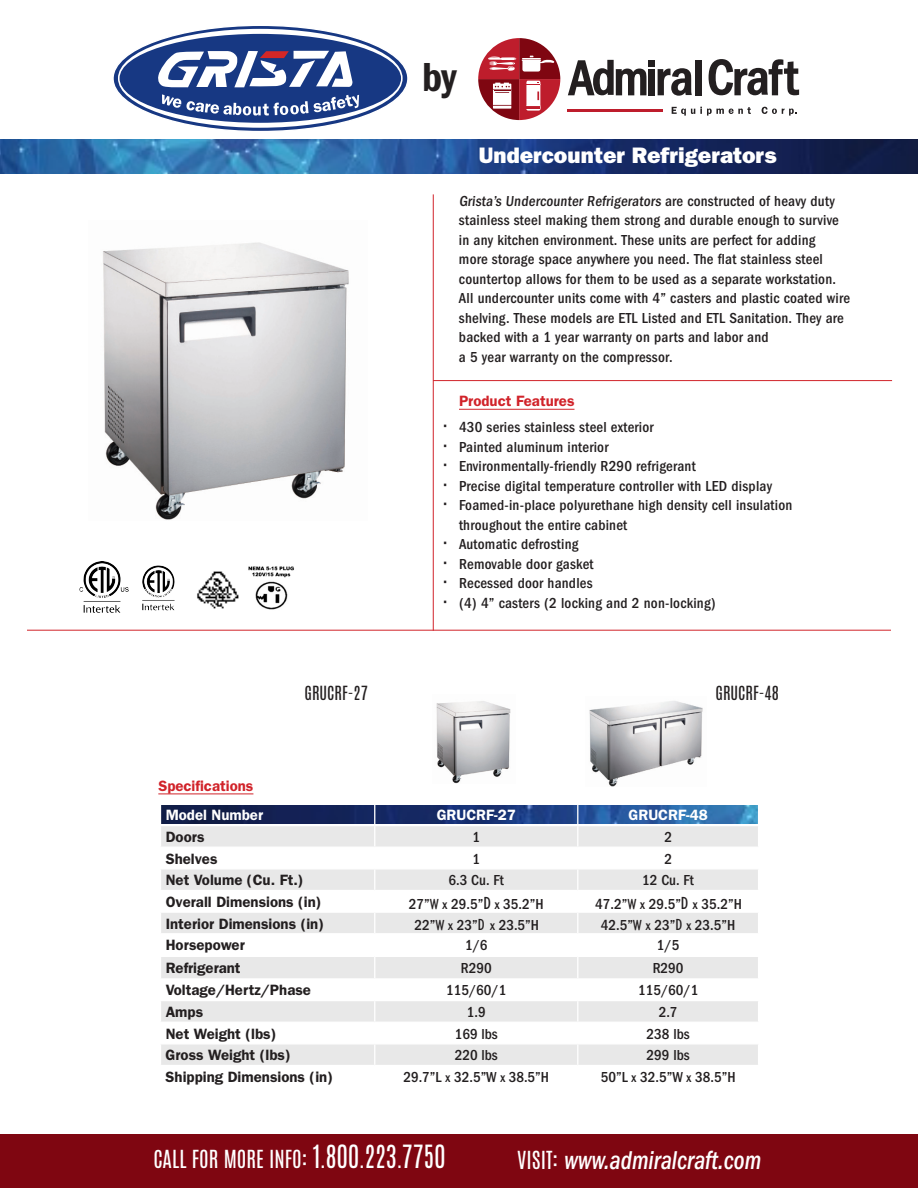
<style>
.page{position:relative;width:918px;height:1188px;background:#fff}
.page>*{position:absolute;margin:0;border:0;box-sizing:border-box;transform-origin:0 0}
.t1{font:600 condensed 42px "Franklin Gothic";color:#231f20}
.t2{font:italic 500 condensed 26.7px "Franklin Gothic";color:#fff;scale:.88 1}
.t3{font:800 22.5px "Franklin Gothic";color:#fff}
.t4{font:20.85px "Antonio";color:#fff}
.SKU-net{font:16.35px "Antonio";color:#231f20}
.t5{font:500 condensed 15px/19.5px "Franklin Gothic";letter-spacing:.015em;color:#231f20}
.t6{font:600 15px "Franklin Gothic";color:#231f20}
.t7{font:600 15px "Franklin Gothic";color:#fff}
.underlined-head{font:600 15px "Franklin Gothic";color:#d1232a}
.s1{font-size:18px}
.s2{font-family:"Gill Sans";font-weight:400}
.s3{font-size:13.5px}
.s4{font-family:"Gill Sans";font-weight:400;font-size:18px}
.s5{font-family:"Gill Sans";font-weight:400;font-size:16.5px}
.s6{font-size:26.7px}
.s7{font-family:"Antonio";font-weight:400;font-style:normal;font-stretch:normal;font-size:20.85px}
</style>
<div class="page">
<svg style="left:118px;top:29px;width:285px;height:99px"></svg>
<img style="left:0;top:140px;width:918px;height:34px">
<svg style="left:478px;top:38px;width:82px;height:82px"></svg>
<svg style="left:568px;top:60px;width:78px;height:35px"></svg>
<div style="left:649px;top:69px;width:6px;height:26px;background:#231f20"></div>
<div style="left:648px;top:60px;width:7px;height:7px;background:#231f20"></div>
<svg style="left:658px;top:68px;width:34px;height:28px"></svg>
<div style="left:695px;top:60px;width:6px;height:35px;background:#231f20"></div>
<svg style="left:709px;top:59px;width:90px;height:36px"></svg>
<hr style="left:567px;top:110px;width:96px;height:2px;background:#be1d2c">
<svg style="left:672px;top:107px;width:79px;height:9px"></svg>
<svg style="left:762px;top:107px;width:35px;height:9px"></svg>
<div style="left:0;top:1134px;width:918px;height:54px;background:#7f0611"></div>
<img style="left:161px;top:805px;width:597px;height:19px">
<img style="left:83px;top:561px;width:46px;height:35px">
<img style="left:142px;top:565px;width:33px;height:30px">
<img style="left:197px;top:571px;width:42px;height:38px">
<img style="left:248px;top:566px;width:46px;height:44px">
<hr style="left:433px;top:194px;width:1px;height:437px;background:#d1232a">
<img style="left:436px;top:701px;width:75px;height:82px">
<img style="left:103px;top:242px;width:246px;height:278px">
<svg style="left:161px;top:826px;width:597px;height:239px;fill:#e8e8e8"></svg>
<hr style="left:160px;top:847px;width:215px;height:1px;background:#fff">
<hr style="left:375px;top:847px;width:203px;height:1px;background:#fff">
<hr style="left:578px;top:847px;width:181px;height:1px;background:#fff">
<hr style="left:160px;top:868px;width:215px;height:2px;background:#fff">
<hr style="left:375px;top:868px;width:203px;height:2px;background:#fff">
<hr style="left:578px;top:868px;width:181px;height:2px;background:#fff">
<hr style="left:160px;top:890px;width:215px;height:1px;background:#fff">
<hr style="left:375px;top:890px;width:203px;height:1px;background:#fff">
<hr style="left:578px;top:890px;width:181px;height:1px;background:#fff">
<hr style="left:160px;top:911px;width:215px;height:2px;background:#fff">
<hr style="left:375px;top:911px;width:203px;height:2px;background:#fff">
<hr style="left:578px;top:911px;width:181px;height:2px;background:#fff">
<hr style="left:160px;top:933px;width:215px;height:1px;background:#fff">
<hr style="left:375px;top:933px;width:203px;height:1px;background:#fff">
<hr style="left:578px;top:933px;width:181px;height:1px;background:#fff">
<hr style="left:160px;top:956px;width:215px;height:1px;background:#fff">
<hr style="left:375px;top:956px;width:203px;height:1px;background:#fff">
<hr style="left:578px;top:956px;width:181px;height:1px;background:#fff">
<hr style="left:160px;top:978px;width:215px;height:2px;background:#fff">
<hr style="left:375px;top:978px;width:203px;height:2px;background:#fff">
<hr style="left:578px;top:978px;width:181px;height:2px;background:#fff">
<hr style="left:160px;top:1000px;width:215px;height:1px;background:#fff">
<hr style="left:375px;top:1000px;width:203px;height:1px;background:#fff">
<hr style="left:578px;top:1000px;width:181px;height:1px;background:#fff">
<hr style="left:160px;top:1022px;width:215px;height:1px;background:#fff">
<hr style="left:375px;top:1022px;width:203px;height:1px;background:#fff">
<hr style="left:578px;top:1022px;width:181px;height:1px;background:#fff">
<hr style="left:160px;top:1043px;width:215px;height:2px;background:#fff">
<hr style="left:375px;top:1043px;width:203px;height:2px;background:#fff">
<hr style="left:578px;top:1043px;width:181px;height:2px;background:#fff">
<svg style="left:374px;top:805px;width:1px;height:260px"></svg>
<svg style="left:577px;top:805px;width:1px;height:260px"></svg>
<hr style="left:459px;top:409px;width:116px;height:1px;background:#d1232a">
<hr style="left:433px;top:380px;width:459px;height:1px;background:#d1232a">
<hr style="left:27px;top:630px;width:864px;height:1px;background:#d1232a">
<img style="left:589px;top:701px;width:114px;height:86px">
<hr style="left:158px;top:794px;width:95px;height:1px;background:#d1232a">
<h1 class="t1" style="left:422px;top:53px;width:36px">by</h1>
<p class="t3" style="left:479px;top:142px;width:299px">Undercounter Refrigerators</p>
<p class="t5" style="left:459px;top:191px;width:393px">Grista’s Undercounter Refrigerators are constructed of heavy duty stainless steel making them strong and durable enough to survive in any kitchen environment. These units are perfect for adding<br>more storage space anywhere you need. The flat stainless steel countertop allows for them to be used as a separate workstation.<br>All undercounter units come with 4” casters and plastic coated wire shelving. These models are ETL Listed and ETL Sanitation. They are backed with a 1 year warranty on parts and labor and<br>a 5 year warranty on the compressor.</p>
<p class="underlined-head" style="left:459px;top:392px;width:117px">Product Features</p>
<p class="t5" style="left:444px;top:418px;width:211px"><span class="s1">•</span> 430 series stainless steel exterior</p>
<p class="t5" style="left:444px;top:437px;width:166px"><span class="s1">•</span> Painted aluminum interior</p>
<p class="t5" style="left:444px;top:457px;width:253px"><span class="s1">•</span> Environmentally-friendly R290 refrigerant</p>
<p class="t5" style="left:444px;top:476px;width:330px"><span class="s1">•</span> Precise digital temperature controller with LED display</p>
<p class="t5" style="left:459px;top:496px;width:335px;text-indent:-15px"><span class="s1">•</span> Foamed-in-place polyurethane high density cell insulation throughout the entire cabinet</p>
<p class="t5" style="left:444px;top:535px;width:136px"><span class="s1">•</span> Automatic defrosting</p>
<p class="t5" style="left:444px;top:554px;width:151px"><span class="s1">•</span> Removable door gasket</p>
<p class="t5" style="left:444px;top:574px;width:150px"><span class="s1">•</span> Recessed door handles</p>
<p class="t5" style="left:444px;top:593px;width:273px"><span class="s1">•</span> (4) 4” casters (2 locking and 2 non-locking)</p>
<p class="underlined-head" style="left:158px;top:777px;width:97px">Specifications</p>
<p class="SKU-net" style="left:304px;top:681px;width:65px">GRUCRF-27</p>
<p class="SKU-net" style="left:716px;top:681px;width:65px">GRUCRF-48</p>
<p class="t7" style="left:166px;top:806px;width:99px">Model Number</p>
<p class="t7" style="left:437px;top:806px;width:81px">GRUCRF-27</p>
<p class="t7" style="left:629px;top:806px;width:81px">GRUCRF-48</p>
<p class="t6" style="left:166px;top:828px;width:40px">Doors</p>
<p class="t5" style="left:472px;top:827px;width:9px">1</p>
<p class="t5" style="left:664px;top:827px;width:9px">2</p>
<p class="t6" style="left:166px;top:850px;width:53px">Shelves</p>
<p class="t5" style="left:472px;top:849px;width:9px">1</p>
<p class="t5" style="left:664px;top:849px;width:9px">2</p>
<p class="t6" style="left:166px;top:871px;width:140px">Net Volume (Cu. Ft.)</p>
<p class="t5" style="left:449px;top:871px;width:57px">6.3 Cu. Ft</p>
<p class="t5" style="left:642px;top:871px;width:53px">12 Cu. Ft</p>
<p class="t6" style="left:166px;top:893px;width:158px">Overall Dimensions (in)</p>
<p class="t5" style="left:409px;top:895px;width:136px">27”<span class="s2">W</span> <span class="s3">x</span> 29.5”<span class="s4">D</span> <span class="s3">x</span> 35.2”H</p>
<p class="t5" style="left:595px;top:895px;width:148px">47.2”<span class="s2">W</span> <span class="s3">x</span> 29.5”<span class="s4">D</span> <span class="s3">x</span> 35.2”H</p>
<p class="t6" style="left:166px;top:915px;width:160px">Interior Dimensions (in)</p>
<p class="t5" style="left:414px;top:915px;width:126px">22”<span class="s2">W</span> <span class="s3">x</span> 23”<span class="s5">D</span> <span class="s3">x</span> 23.5”H</p>
<p class="t5" style="left:601px;top:915px;width:136px">42.5”<span class="s2">W</span> <span class="s3">x</span> 23”<span class="s5">D</span> <span class="s3">x</span> 23.5”H</p>
<p class="t6" style="left:166px;top:936px;width:81px">Horsepower</p>
<p class="t5" style="left:465px;top:936px;width:24px">1/6</p>
<p class="t5" style="left:657px;top:936px;width:24px">1/5</p>
<p class="t6" style="left:166px;top:959px;width:76px">Refrigerant</p>
<p class="t5" style="left:461px;top:958px;width:32px">R290</p>
<p class="t5" style="left:653px;top:958px;width:32px">R290</p>
<p class="t6" style="left:166px;top:981px;width:147px">Voltage/Hertz/Phase</p>
<p class="t5" style="left:446px;top:981px;width:62px">115/60/1</p>
<p class="t5" style="left:638px;top:981px;width:62px">115/60/1</p>
<p class="t6" style="left:166px;top:1003px;width:39px">Amps</p>
<p class="t5" style="left:467px;top:1002px;width:20px">1.9</p>
<p class="t5" style="left:659px;top:1002px;width:20px">2.7</p>
<p class="t6" style="left:166px;top:1025px;width:112px">Net Weight (lbs)</p>
<p class="t5" style="left:455px;top:1024px;width:45px">169 lbs</p>
<p class="t5" style="left:647px;top:1024px;width:45px">238 lbs</p>
<p class="t6" style="left:166px;top:1046px;width:127px">Gross Weight (lbs)</p>
<p class="t5" style="left:455px;top:1046px;width:45px">220 lbs</p>
<p class="t5" style="left:647px;top:1046px;width:45px">299 lbs</p>
<p class="t6" style="left:166px;top:1068px;width:169px">Shipping Dimensions (in)</p>
<p class="t5" style="left:403px;top:1067px;width:147px">29.7”L <span class="s3">x</span> 32.5”W <span class="s3">x</span> 38.5”H</p>
<p class="t5" style="left:601px;top:1067px;width:136px">50”L <span class="s3">x</span> 32.5”W <span class="s3">x</span> 38.5”H</p>
<h3 class="t4" style="left:153px;top:1144px;width:294px">CALL FOR MORE INFO: <span class="s6">1.800.223.7750</span></h3>
<h2 class="t2" style="left:517px;top:1146px;width:279px"><span class="s7">VISIT:</span> www.admiralcraft.com</h2>
</div>
